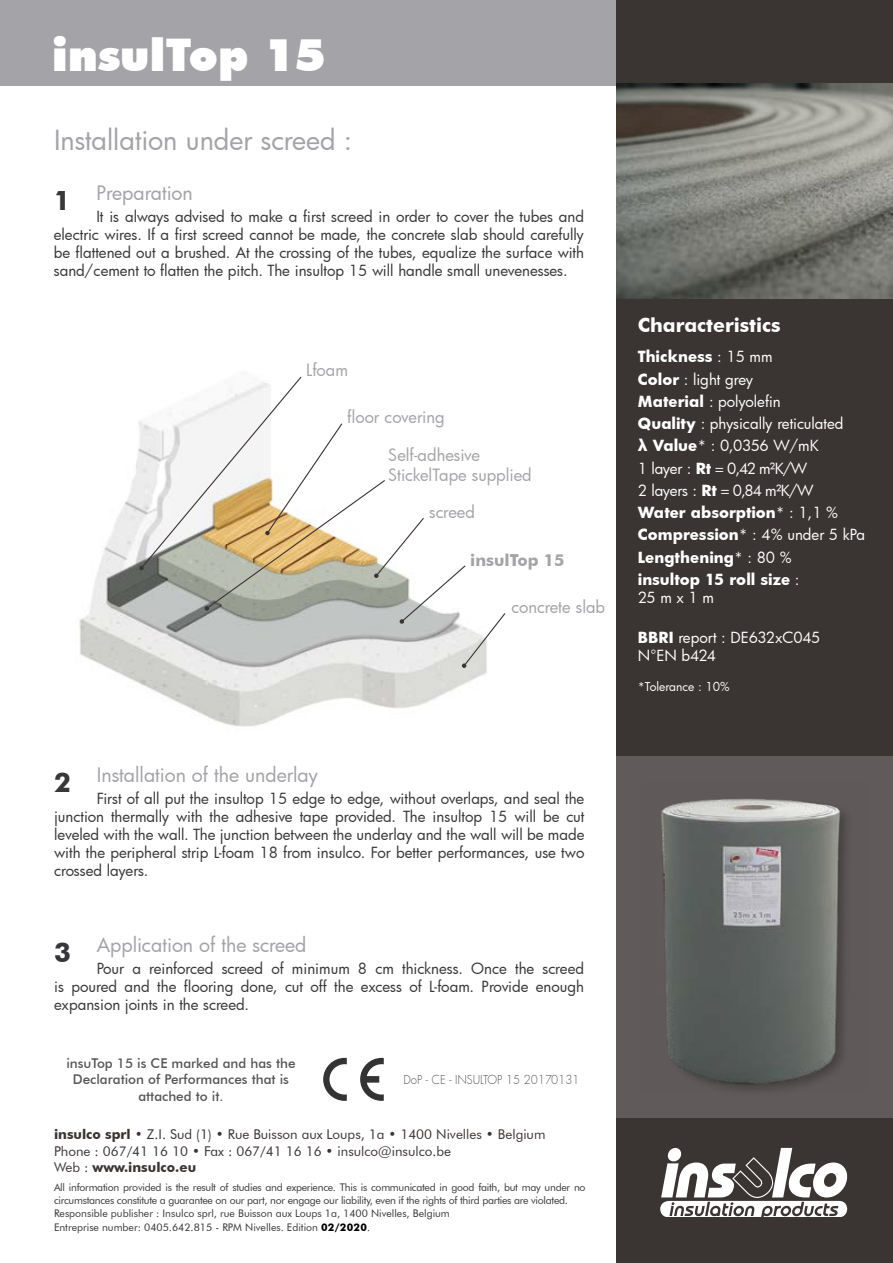
<style>
.page{position:relative;width:893px;height:1263px;background:#fff}
.page>*{position:absolute;margin:0;border:0;box-sizing:border-box;transform-origin:0 0}
.t1{font:900 45px "Futura BT";color:#fff}
.t2{font:27px "Futura";color:#a3a3a8}
.t3{font:700 27px "Futura BT";color:#373739}
.t4{font:19.5px "Futura";color:#a3a3a8}
.t5{font:700 19.5px "Futura BT";color:#fff}
.t6{font:16.5px/19.8px "Futura";color:#a4a4a8}
.t7{font:16.5px "Futura";letter-spacing:-.005em;color:#a3a3a8}
.t8{font:700 16.5px "Futura BT";color:#a4a4a8}
.t9{font:15px/18px "Futura";color:#373739;text-align:justify}
.t10{font:15px/22.2px "Futura";letter-spacing:-.01em;color:#fff}
.t11{font:13.5px/16.5px "Futura BT";color:#3a3432}
.t12{font:500 13.5px/16.2px "Futura BT";color:#555658;text-align:center}
.t13{font:300 12px "Futura";color:#555658;scale:.95 1}
.t14{font:12px "Futura";color:#fff}
.t15{font:10.5px/13.2px "Futura BT";letter-spacing:-.025em;color:#373739}
.s1{font-weight:700}
.s2{font-weight:700;color:#000}
</style>
<div class="page">
<div style="left:0;top:0;width:893px;height:85px;background:#a3a3a8"></div>
<div style="left:617px;top:0;width:276px;height:1263px;background:#3a3432"></div>
<svg style="left:660px;top:1147px;width:187px;height:70px"></svg>
<div style="left:617px;top:756px;width:276px;height:362px;background:#605b5a"></div>
<svg style="left:617px;top:84px;width:276px;height:215px;background:#7d7e78"></svg>
<img style="left:79px;top:422px;width:408px;height:305px">
<svg style="left:139px;top:376px;width:367px;height:292px"></svg>
<img style="left:641px;top:782px;width:225px;height:310px">
<svg style="left:323px;top:1058px;width:24px;height:43px"></svg>
<svg style="left:360px;top:1058px;width:24px;height:43px"></svg>
<h1 class="t1" style="left:52px;top:28px;width:275px">insulTop 15</h1>
<h2 class="t2" style="left:54px;top:122px;width:300px">Installation under screed :</h2>
<h3 class="t4" style="left:96px;top:179px;width:98px">Preparation</h3>
<p class="t9" style="left:54px;top:207px;width:532px;text-indent:43px">It is always advised to make a first screed in order to cover the tubes and electric wires. If a first screed cannot be made, the concrete slab should carefully be flattened out a brushed. At the crossing of the tubes, equalize the surface with sand/cement to flatten the pitch. The insultop 15 will handle small unevenesses.</p>
<h2 class="t3" style="left:54px;top:184px;width:18px">1</h2>
<p class="t6" style="left:306px;top:360px;width:43px">Lfoam</p>
<p class="t7" style="left:347px;top:406px;width:99px">floor covering</p>
<p class="t6" style="left:388px;top:445px;width:145px">Self-adhesive<br>StickelTape supplied</p>
<p class="t7" style="left:429px;top:501px;width:47px">screed</p>
<p class="t8" style="left:470px;top:550px;width:96px">insulTop 15</p>
<p class="t7" style="left:511px;top:596px;width:95px">concrete slab</p>
<h3 class="t4" style="left:97px;top:761px;width:223px">Installation of the underlay</h3>
<p class="t9" style="left:54px;top:789px;width:532px;text-indent:43px">First of all put the insultop 15 edge to edge, without overlaps, and seal the junction thermally with the adhesive tape provided. The insultop 15 will be cut leveled with the wall. The junction between the underlay and the wall will be made with the peripheral strip L-foam 18 from insulco. For better performances, use two crossed layers.</p>
<h2 class="t3" style="left:54px;top:766px;width:18px">2</h2>
<h3 class="t4" style="left:97px;top:931px;width:211px">Application of the screed</h3>
<p class="t9" style="left:54px;top:959px;width:531px;text-indent:43px">Pour a reinforced screed of minimum 8 cm thickness. Once the screed is poured and the flooring done, cut off the excess of L-foam. Provide enough expansion joints in the screed.</p>
<h2 class="t3" style="left:54px;top:936px;width:18px">3</h2>
<p class="t12" style="left:66px;top:1055px;width:231px">insuTop 15 is CE marked and has the<br>Declaration of Performances that is attached to it.</p>
<p class="t13" style="left:403px;top:1071px;width:187px">DoP - CE - INSULTOP 15 20170131</p>
<p class="t11" style="left:54px;top:1126px;width:493px"><span class="s1">insulco sprl</span> • Z.I. Sud (1) • Rue Buisson aux Loups, 1a • 1400 Nivelles • Belgium<br>Phone : 067/41 16 10 • Fax : 067/41 16 16 • insulco@insulco.be<br>Web : <span class="s1">www.insulco.eu</span></p>
<p class="t15" style="left:54px;top:1181px;width:533px">All information provided is the result of studies and experience. This is communicated in good faith, but may under no circumstances constitute a guarantee on our part, nor engage our liability, even if the rights of third parties are violated.<br>Responsible publisher : Insulco sprl, rue Buisson aux Loups 1a, 1400 Nivelles, Belgium<br>Entreprise number: 0405.642.815 - RPM Nivelles. Edition <span class="s2">02/2020</span>.</p>
<h3 class="t5" style="left:638px;top:313px;width:144px">Characteristics</h3>
<p class="t10" style="left:638px;top:345px;width:229px"><span class="s1">Thickness</span> : 15 mm<br><span class="s1">Color</span> : light grey<br><span class="s1">Material</span> : polyolefin<br><span class="s1">Quality</span> : physically reticulated<br><span class="s1">λ Value</span>* : 0,0356 W/mK<br>1 layer : <span class="s1">Rt</span> = 0,42 m²K/W<br>2 layers : <span class="s1">Rt</span> = 0,84 m²K/W<br><span class="s1">Water absorption</span>* : 1,1 %<br><span class="s1">Compression</span>* : 4% under 5 kPa<br><span class="s1">Lengthening</span>* : 80 %<br><span class="s1">insultop 15 roll size</span> :</p>
<p class="t10" style="left:638px;top:586px;width:78px">25 m x 1 m</p>
<p class="t10" style="left:638px;top:628px;width:184px;line-height:18px"><span class="s1">BBRI</span> report : DE632xC045<br>N°EN b424</p>
<p class="t14" style="left:638px;top:678px;width:94px">*Tolerance : 10%</p>
</div>
